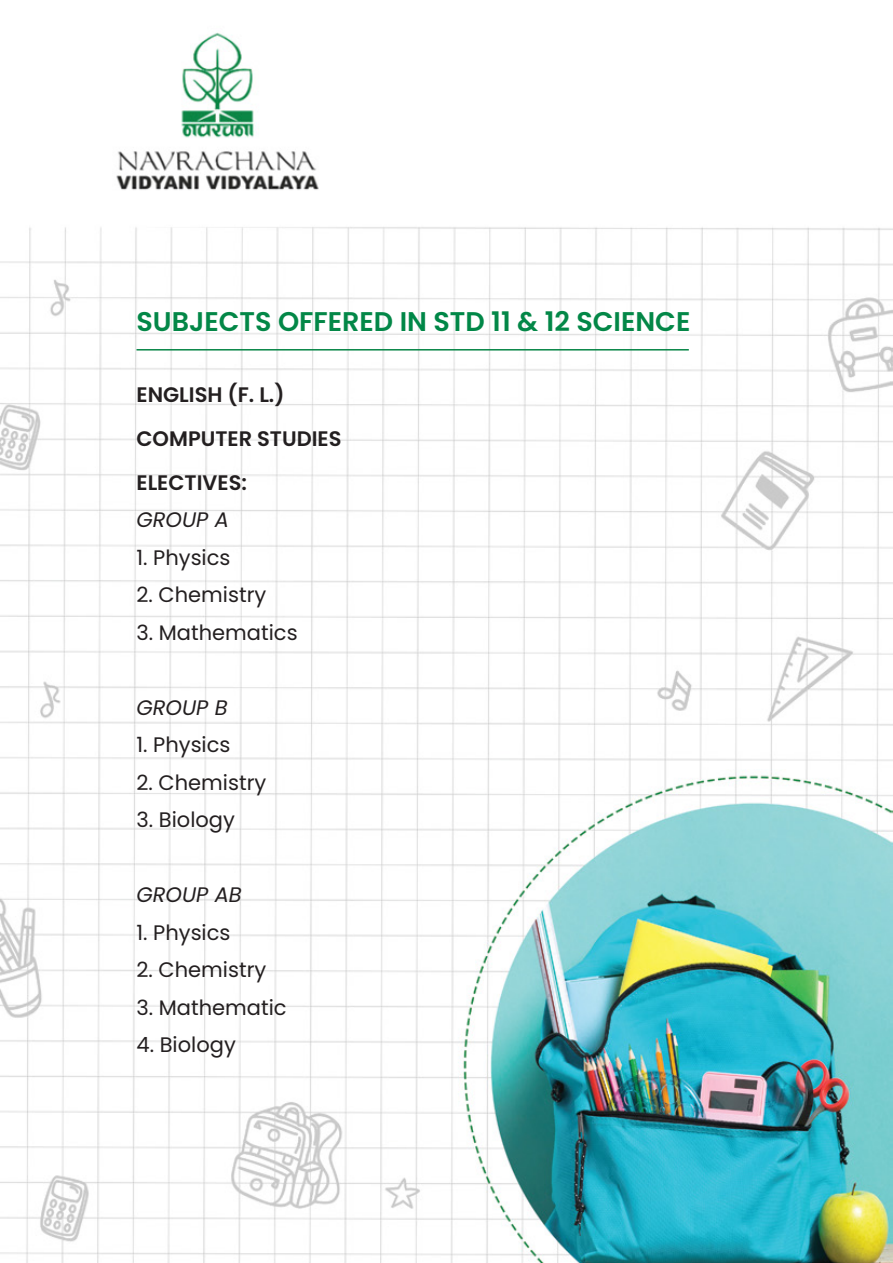
<style>
.page{position:relative;width:893px;height:1263px;background:#fff}
.page>*{position:absolute;margin:0;border:0;box-sizing:border-box;transform-origin:0 0}
.t1{font:600 27px "Poppins";color:#038747}
.t2{font:21px "Poppins";color:#231f20}
.t3{font:600 21px/43.7px "Poppins";color:#231f20}
.t4{font:italic 21px "Poppins";color:#231f20}
.s1{color:#008747}
</style>
<div class="page">
<img style="left:0;top:32px;width:893px;height:1231px">
<hr style="left:136px;top:349px;width:553px;height:1px;background:#068546">
<p class="t1" style="left:136px;top:306px;width:555px">SUBJECTS OFFERED <span class="s1">IN STD</span> 11 &amp; 12 SCIENCE</p>
<p class="t3" style="left:136px;top:373px;width:207px">ENGLISH (F. L.)<br>COMPUTER STUDIES<br>ELECTIVES:</p>
<p class="t4" style="left:136px;top:508px;width:94px">GROUP A</p>
<p class="t2" style="left:136px;top:545px;width:95px">1. Physics</p>
<p class="t2" style="left:136px;top:583px;width:131px">2. Chemistry</p>
<p class="t2" style="left:136px;top:620px;width:163px">3. Mathematics</p>
<p class="t4" style="left:136px;top:695px;width:93px">GROUP B</p>
<p class="t2" style="left:136px;top:733px;width:95px">1. Physics</p>
<p class="t2" style="left:136px;top:770px;width:131px">2. Chemistry</p>
<p class="t2" style="left:136px;top:808px;width:100px">3. Biology</p>
<p class="t4" style="left:136px;top:883px;width:107px">GROUP AB</p>
<p class="t2" style="left:136px;top:920px;width:95px">1. Physics</p>
<p class="t2" style="left:136px;top:958px;width:131px">2. Chemistry</p>
<p class="t2" style="left:136px;top:995px;width:152px">3. Mathematic</p>
<p class="t2" style="left:136px;top:1033px;width:101px">4. Biology</p>
</div>
